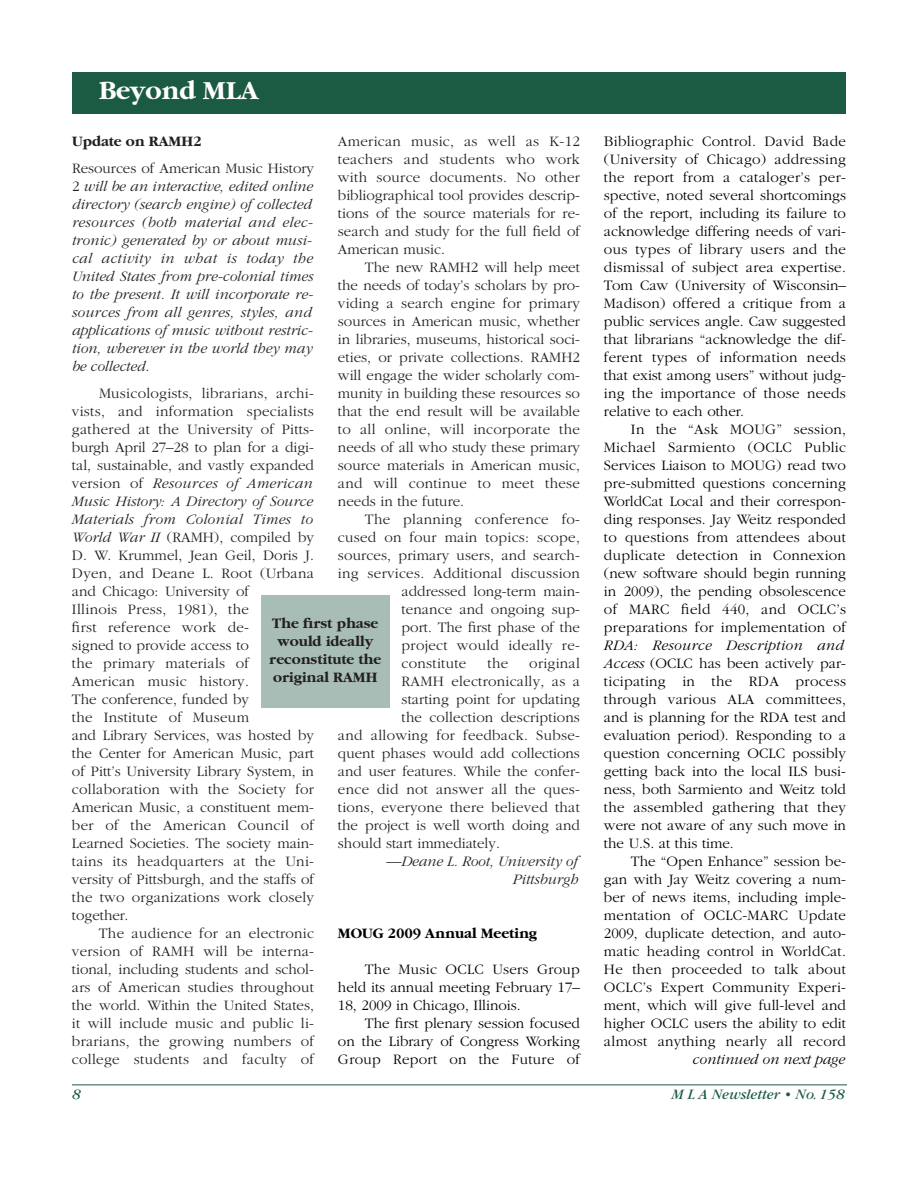
<style>
.page{position:relative;width:918px;height:1188px;background:#fff}
.page>*{position:absolute;margin:0;border:0;box-sizing:border-box;transform-origin:0 0}
.t1{font:700 27px "Garamond";color:#fff}
.t2{font:300 15px/18px "Garamond";letter-spacing:.01em;color:#231f20;text-align:justify}
.t3{font:300 15px/18px "Garamond";color:#000;text-align:justify}
.t4{font:italic 300 15px/18px "Garamond";color:#231f20}
.t5{font:700 15px/18px "Garamond";color:#231f20;text-align:center}
.t6{font:700 15px "Garamond";color:#000}
.t7{font:italic 15px "Garamond";color:#1c5b43}
.t8{font:italic 300 15px "Garamond";color:#000}
.s1{font-style:normal}
.s2{font-style:italic}
</style>
<div class="page">
<div style="left:261px;top:595px;width:129px;height:112px;background:#a9bdb7"></div>
<div style="left:72px;top:72px;width:774px;height:42px;background:#1c5b43"></div>
<hr style="left:72px;top:1084px;width:775px;height:1px;background:#1c5b43">
<h1 class="t1" style="left:99px;top:80px;width:161px">Beyond MLA</h1>
<p class="t5" style="left:72px;top:133px;width:131px">Update on RAMH2</p>
<p class="t4" style="left:72px;top:160px;width:244px"><span class="s1">Resources of American Music History 2</span> will be an interactive, edited online directory (search engine) of collected resources (both material and elec&shy;tronic) generated by or about musi&shy;cal activity in what is today the United States from pre-colonial times to the present. It will incorporate re&shy;sources from all genres, styles, and applications of music without restric&shy;tion, wherever in the world they may be collected<span class="s1">.</span></p>
<p class="t2" style="left:72px;top:385px;width:244px;text-align:left;text-indent:27px">Musicologists, librarians, archi - vists, and information specialists gathered at the University of Pitts - burgh April 27–28 to plan for a digi&shy;tal, sustainable, and vastly expanded version of <span class="s2">Resources of American<br>Music History: A Directory of Source<br>Materials from Colonial Times to<br>World War II</span> (RAMH), compiled by<br>D. W. Krummel, Jean Geil, Doris J.<br>Dyen, and Deane L. Root (Urbana and Chicago: University of<br>Illinois Press, 1981), the<br>first reference work de-<br>signed to provide access to<br>the primary materials of<br>American music history.<br>The conference, funded by<br>the Institute of Museum<br>and Library Services, was hosted by the Center for American Music, part of Pitt’s University Library System, in collaboration with the Society for<br>American Music, a constituent mem&shy;ber of the American Council of<br>Learned Societies. The society main&shy;tains its headquarters at the Uni - versity of Pitts burgh, and the staffs of the two organizations work closely together.</p>
<p class="t2" style="left:72px;top:925px;width:244px;text-indent:27px">The audience for an electronic version of RAMH will be interna&shy;tional, including students and schol&shy;ars of American studies throughout the world. Within the United States, it will include music and public li&shy;brarians, the growing numbers of college students and faculty of</p>
<p class="t2" style="left:338px;top:133px;width:243px">American music, as well as K-12 teachers and students who work with source documents. No other bibliographical tool provides descrip&shy;tions of the source materials for re&shy;search and study for the full field of American music.</p>
<p class="t2" style="left:338px;top:259px;width:244px;text-indent:27px">The new RAMH2 will help meet the needs of today’s scholars by pro&shy;viding a search engine for primary sources in American music, whether in libraries, museums, historical soci&shy;eties, or private collections. RAMH2 will engage the wider scholarly com&shy;munity in building these resources so that the end result will be available to all online, will incorporate the needs of all who study these primary source materials in American music, and will continue to meet these needs in the future.</p>
<p class="t2" style="left:365px;top:511px;width:217px">The planning conference fo-</p>
<p class="t2" style="left:338px;top:529px;width:243px">cused on four main topics: scope,</p>
<p class="t2" style="left:338px;top:547px;width:243px">sources, primary users, and search-</p>
<p class="t2" style="left:338px;top:565px;width:244px">ing services. Additional discussion</p>
<p class="t2" style="left:402px;top:583px;width:180px">addressed long-term main-</p>
<p class="t2" style="left:402px;top:601px;width:180px">tenance and ongoing sup-</p>
<p class="t2" style="left:402px;top:619px;width:180px">port. The first phase of the</p>
<p class="t2" style="left:402px;top:637px;width:180px">project would ideally re-</p>
<p class="t2" style="left:402px;top:655px;width:66px">constitute</p>
<p class="t2" style="left:488px;top:655px;width:22px">the</p>
<p class="t2" style="left:529px;top:655px;width:52px">original</p>
<p class="t2" style="left:402px;top:673px;width:180px">RAMH electronically, as a</p>
<p class="t2" style="left:402px;top:691px;width:180px">starting point for updating</p>
<p class="t2" style="left:402px;top:709px;width:180px">the collection descriptions</p>
<p class="t2" style="left:338px;top:727px;width:244px">and allowing for feedback. Subse -</p>
<p class="t2" style="left:338px;top:745px;width:243px">quent phases would add collections</p>
<p class="t2" style="left:338px;top:763px;width:243px">and user features. While the confer-</p>
<p class="t2" style="left:338px;top:781px;width:244px">ence did not answer all the ques-</p>
<p class="t2" style="left:338px;top:799px;width:243px">tions, everyone there believed that</p>
<p class="t2" style="left:338px;top:817px;width:243px">the project is well worth doing and</p>
<p class="t2" style="left:338px;top:835px;width:163px">should start immediately.</p>
<p class="t4" style="left:386px;top:853px;width:193px"><span class="s1">—</span>Deane L. Root, University of</p>
<p class="t4" style="left:513px;top:871px;width:67px">Pittsburgh</p>
<p class="t6" style="left:338px;top:927px;width:201px">MOUG 2009 Annual Meeting</p>
<p class="t3" style="left:338px;top:961px;width:244px;text-indent:27px">The Music OCLC Users Group held its annual meeting February 17– 18, 2009 in Chicago, Illinois.</p>
<p class="t3" style="left:338px;top:1015px;width:244px;text-indent:27px">The first plenary session focused on the Library of Congress Working Group Report on the Future of</p>
<p class="t5" style="left:269px;top:615px;width:113px">The first phase would ideally reconstitute the original RAMH</p>
<p class="t3" style="left:604px;top:133px;width:244px">Bibliographic Control. David Bade (University of Chicago) addressing the report from a cataloger’s per&shy;spective, noted several shortcomings of the report, including its failure to acknowledge differing needs of vari&shy;ous types of library users and the dismissal of subject area expertise.<br>Tom Caw (University of Wisconsin– Madison) offered a critique from a public services angle. Caw suggested that librarians “acknowledge the dif&shy;ferent types of information needs that exist among users” without judg&shy;ing the importance of those needs relative to each other.</p>
<p class="t3" style="left:604px;top:421px;width:244px;text-indent:27px">In the “Ask MOUG” session, Michael Sarmiento (OCLC Public Services Liaison to MOUG) read two pre-submitted questions concerning WorldCat Local and their correspon&shy;ding responses. Jay Weitz responded to questions from attendees about duplicate detection in Connexion (new software should begin running in 2009), the pending obsolescence of MARC field 440, and OCLC’s preparations for implementation of</p>
<p class="t3" style="left:604px;top:637px;width:244px;text-align:left"><span class="s2">RDA: Resource Description and<br>Access</span> (OCLC has been actively par&shy;ticipating in the RDA process through various ALA committees, and is planning for the RDA test and evaluation period). Responding to a question concerning OCLC possibly getting back into the local ILS busi&shy;ness, both Sarmiento and Weitz told the assembled gathering that they were not aware of any such move in the U.S. at this time.</p>
<p class="t3" style="left:604px;top:853px;width:244px;text-indent:27px">The “Open Enhance” session be&shy;gan with Jay Weitz covering a num&shy;ber of news items, including imple&shy;mentation of OCLC-MARC Update 2009, duplicate detection, and auto&shy;matic heading control in WorldCat.<br>He then proceeded to talk about OCLC’s Expert Community Experi - ment, which will give full-level and higher OCLC users the ability to edit almost anything nearly all record</p>
<p class="t8" style="left:693px;top:1053px;width:154px">continued on next page</p>
<p class="t7" style="left:72px;top:1089px;width:10px">8</p>
<p class="t7" style="left:672px;top:1089px;width:174px">M L A Newsletter • No. 158</p>
</div>
